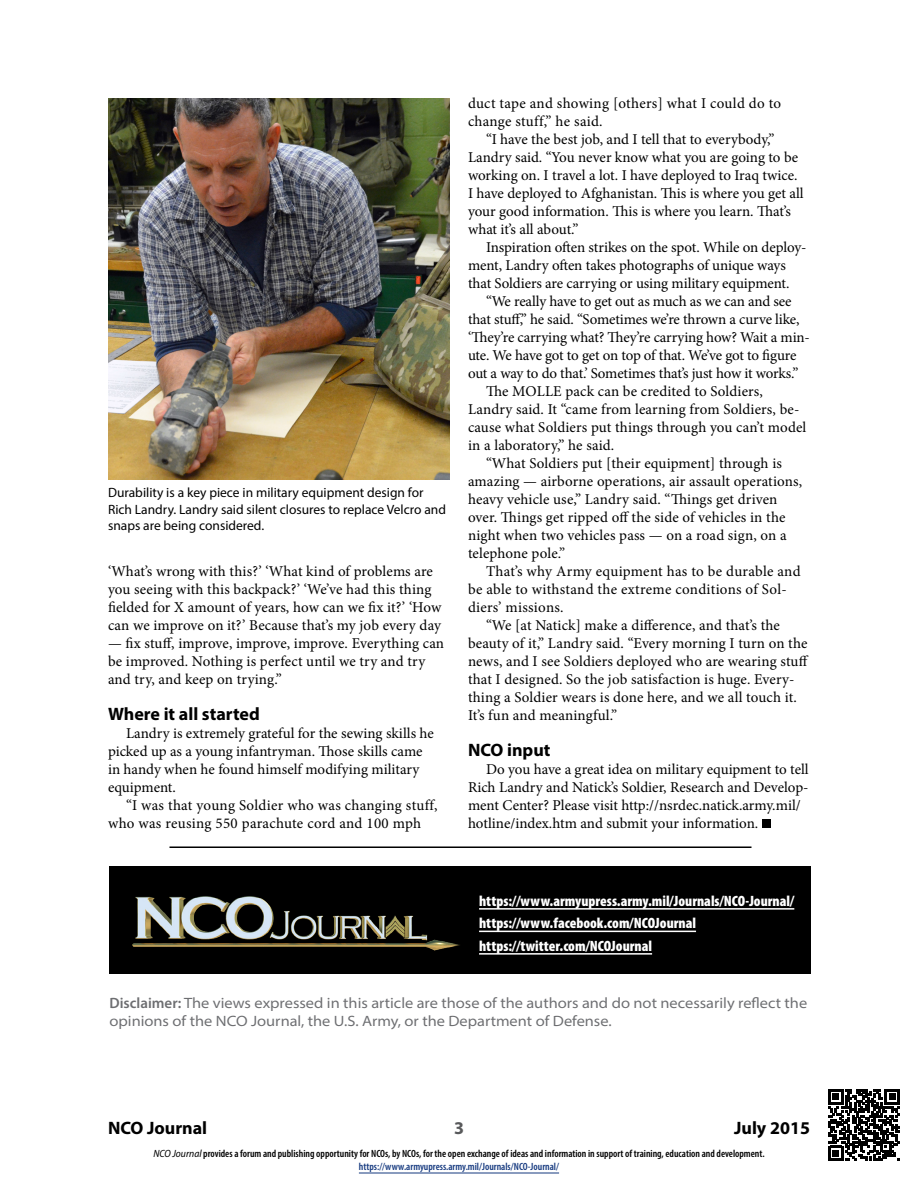
<style>
.page{position:relative;width:918px;height:1188px;background:#fff}
.page>*{position:absolute;margin:0;border:0;box-sizing:border-box;transform-origin:0 0}
.t1{font:700 18px "Myriad Pro";color:#000}
.t2{font:700 18px "Myriad Pro";color:#58595b}
.t3{font:15px/18px "Minion Pro";color:#000}
.t4{font:semi-expanded 15px/18px "Myriad Pro";color:#6d6e71}
.t5{font:900 condensed 15px/22.5px "Myriad Pro";color:#fff}
.t6{font:15px "Minion Pro";letter-spacing:-.02em;color:#000}
.t7{font:15px "Minion Pro";letter-spacing:.02em;color:#000}
.t8{font:13.5px/16.5px "Myriad Pro";color:#000}
.t9{font:600 condensed 10.5px/13.5px "Myriad Pro";color:#000;text-align:center}
.s1{font-weight:600;font-stretch:normal}
.s2{font-weight:400;font-style:italic;font-stretch:semi-condensed}
.s3{color:#15397f}
</style>
<div class="page">
<div style="left:762px;top:819px;width:9px;height:9px;background:#000"></div>
<img style="left:108px;top:98px;width:342px;height:381px">
<svg style="left:828px;top:1089px;width:72px;height:72px"></svg>
<hr style="left:170px;top:846px;width:582px;height:2px;background:#000">
<div style="left:110px;top:866px;width:702px;height:108px;background:#000"></div>
<hr style="left:479px;top:908px;width:315px;height:2px;background:#fff">
<hr style="left:479px;top:931px;width:217px;height:1px;background:#fff">
<hr style="left:479px;top:953px;width:173px;height:2px;background:#fff">
<img style="left:132px;top:896px;width:328px;height:55px">
<hr style="left:359px;top:1173px;width:200px;height:1px;background:#15397f">
<p class="t8" style="left:108px;top:484px;width:339px">Durability is a key piece in military equipment design for<br>Rich Landry. Landry said silent closures to replace Velcro and snaps are being considered.</p>
<p class="t3" style="left:108px;top:562px;width:335px">‘What’s wrong with this?’ ‘What kind of problems are you seeing with this backpack?’ ‘We’ve had this thing fielded for X amount of years, how can we fix it?’ ‘How can we improve on it?’ Because that’s my job every day</p>
<p class="t3" style="left:108px;top:634px;width:338px">— fix stuff, improve, improve, improve. Everything can be improved. Nothing is perfect until we try and try and try, and keep on trying.”</p>
<p class="t1" style="left:108px;top:702px;width:153px">Where it all started</p>
<p class="t3" style="left:108px;top:724px;width:327px;text-indent:18px">Landry is extremely grateful for the sewing skills he picked up as a young infantryman. Those skills came in handy when he found himself modifying military equipment.</p>
<p class="t3" style="left:108px;top:796px;width:331px;text-indent:18px">“I was that young Soldier who was changing stuff, who was reusing 550 parachute cord and 100 mph</p>
<p class="t3" style="left:468px;top:94px;width:315px">duct tape and showing [others] what I could do to change stuff,” he said.</p>
<p class="t3" style="left:468px;top:130px;width:337px;text-indent:18px">“I have the best job, and I tell that to everybody,” Landry said. “You never know what you are going to be working on. I travel a lot. I have deployed to Iraq twice.<br>I have deployed to Afghanistan. This is where you get all your good information. This is where you learn. That’s what it’s all about.”</p>
<p class="t3" style="left:468px;top:238px;width:340px;text-indent:18px">Inspiration often strikes on the spot. While on deploy&shy;ment, Landry often takes photographs of unique ways that Soldiers are carrying or using military equipment.</p>
<p class="t3" style="left:486px;top:292px;width:307px">“We really have to get out as much as we can and see</p>
<p class="t3" style="left:468px;top:310px;width:333px">that stuff,” he said. “Sometimes we’re thrown a curve like,</p>
<p class="t3" style="left:468px;top:328px;width:343px">‘They’re carrying what? They’re carrying how? Wait a min-</p>
<p class="t6" style="left:468px;top:345px;width:330px">ute. We have got to get on top of that. We’ve got to figure</p>
<p class="t3" style="left:468px;top:364px;width:332px">out a way to do that.’ Sometimes that’s just how it works.”</p>
<p class="t3" style="left:486px;top:382px;width:279px">The MOLLE pack can be credited to Soldiers,</p>
<p class="t3" style="left:468px;top:400px;width:333px">Landry said. It “came from learning from Soldiers, be-</p>
<p class="t3" style="left:468px;top:418px;width:340px">cause what Soldiers put things through you can’t model</p>
<p class="t3" style="left:468px;top:436px;width:148px">in a laboratory,” he said.</p>
<p class="t3" style="left:486px;top:454px;width:297px">“What Soldiers put [their equipment] through is</p>
<p class="t3" style="left:468px;top:472px;width:336px">amazing — airborne operations, air assault operations,</p>
<p class="t3" style="left:468px;top:490px;width:311px">heavy vehicle use,” Landry said. “Things get driven</p>
<p class="t3" style="left:468px;top:508px;width:319px">over. Things get ripped off the side of vehicles in the</p>
<p class="t3" style="left:468px;top:526px;width:320px">night when two vehicles pass — on a road sign, on a</p>
<p class="t3" style="left:468px;top:544px;width:99px">telephone pole.”</p>
<p class="t3" style="left:486px;top:562px;width:316px">That’s why Army equipment has to be durable and</p>
<p class="t3" style="left:468px;top:580px;width:320px">be able to withstand the extreme conditions of Sol-</p>
<p class="t7" style="left:468px;top:597px;width:97px">diers’ missions.</p>
<p class="t3" style="left:486px;top:616px;width:295px">“We [at Natick] make a difference, and that’s the</p>
<p class="t3" style="left:468px;top:634px;width:341px">beauty of it,” Landry said. “Every morning I turn on the</p>
<p class="t3" style="left:468px;top:652px;width:342px">news, and I see Soldiers deployed who are wearing stuff</p>
<p class="t3" style="left:468px;top:670px;width:328px">that I designed. So the job satisfaction is huge. Every-</p>
<p class="t3" style="left:468px;top:688px;width:330px">thing a Soldier wears is done here, and we all touch it.</p>
<p class="t3" style="left:468px;top:706px;width:151px">It’s fun and meaningful.”</p>
<p class="t1" style="left:468px;top:738px;width:84px">NCO input</p>
<p class="t3" style="left:468px;top:760px;width:342px;text-indent:18px">Do you have a great idea on military equipment to tell Rich Landry and Natick’s Soldier, Research and Develop&shy;ment Center? Please visit http://nsrdec.natick.army.mil/ hotline/index.htm and submit your information.</p>
<p class="t5" style="left:479px;top:889px;width:317px">https://www.armyupress.army.mil/Journals/NCO-Journal/ https://www.facebook.com/NCOJournal https://twitter.com/NCOJournal</p>
<p class="t4" style="left:110px;top:994px;width:699px"><span class="s1">Disclaimer:</span> The views expressed in this article are those of the authors and do not necessarily reflect the opinions of the NCO Journal, the U.S. Army, or the Department of Defense.</p>
<p class="t1" style="left:108px;top:1116px;width:101px">NCO Journal</p>
<p class="t2" style="left:454px;top:1116px;width:11px">3</p>
<p class="t1" style="left:734px;top:1116px;width:77px">July 2015</p>
<p class="t9" style="left:153px;top:1146px;width:613px"><span class="s2">NCO Journal</span> provides a forum and publishing opportunity for NCOs, by NCOs, for the open exchange of ideas and information in support of training, education and development. <span class="s3">https://www.armyupress.army.mil/Journals/NCO-Journal/</span></p>
</div>
